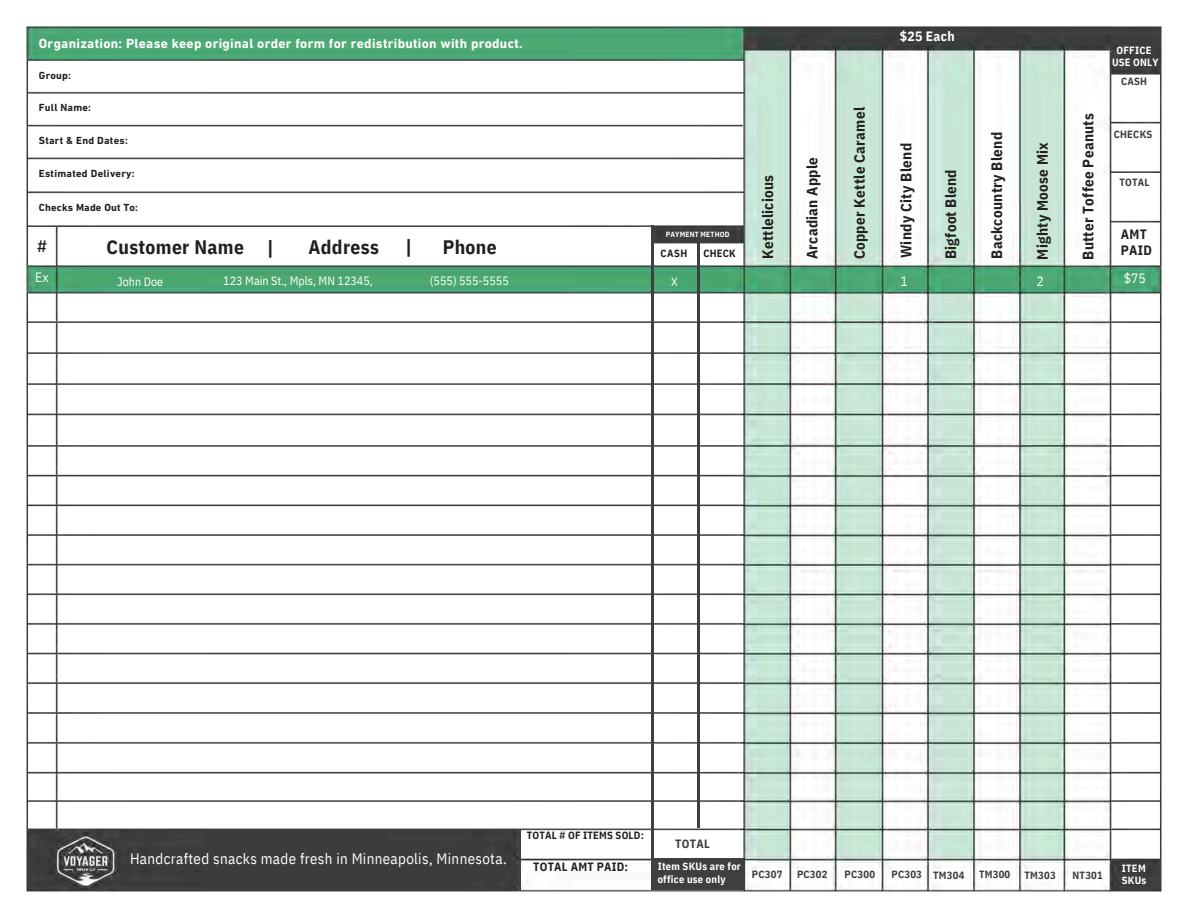
<style>
.page{position:relative;width:1188px;height:918px;background:#fff}
.page>*{position:absolute;margin:0;border:0;box-sizing:border-box;transform-origin:0 0}
.t1{font:700 19.5px "IBM Plex Sans Cond";letter-spacing:.02em;color:#231f20}
.t2{font:700 16.5px "IBM Plex Sans Cond";color:#231f20}
.t3{font:700 15px "IBM Plex Sans Cond";letter-spacing:.02em;color:#231f20}
.t4{font:15px "IBM Plex Sans Cond";letter-spacing:.025em;color:#fff}
.t5{font:700 13.5px "DIN Next LT Pro";letter-spacing:.02em;color:#fff}
.t6{font:13.5px "IBM Plex Sans Cond";color:#fff}
.t7{font:700 13.5px "IBM Plex Sans Cond";letter-spacing:.025em;color:#fff}
.t8{font:700 13.5px/15.8px "IBM Plex Sans Cond";letter-spacing:.02em;color:#231f20}
.t9{font:12px "IBM Plex Sans Cond";color:#fff}
.t10{font:700 12px "IBM Plex Sans Cond";letter-spacing:.02em;color:#231f20}
.t11{font:700 12px "IBM Plex Sans Cond";letter-spacing:.02em;color:#3e3f3e}
.t12{font:700 10.5px "DIN Next LT Pro";letter-spacing:.025em;color:#231f20}
.t13{font:700 10.5px "IBM Plex Sans Cond";letter-spacing:.025em;color:#3e3f3e}
.t14{font:700 10.5px/12.3px "IBM Plex Sans Cond";letter-spacing:.02em;color:#fff}
.t15{font:700 10.5px "IBM Plex Sans Cond";letter-spacing:.02em;color:#231f20}
.t16{font:700 7.5px "IBM Plex Sans Cond";letter-spacing:.02em;color:#fff}
</style>
<div class="page">
<img style="left:26px;top:26px;width:1136px;height:866px">
<hr style="left:519px;top:830px;width:2px;height:61px;background:#3e3f3e">
<div style="left:653px;top:859px;width:92px;height:31px;background:#3e3f3e"></div>
<hr style="left:698px;top:226px;width:1px;height:602px;background:#3e3f3e">
<hr style="left:652px;top:226px;width:1px;height:664px;background:#3e3f3e">
<h2 class="t7" style="left:900px;top:27px;width:56px">$25 Each</h2>
<h3 class="t5" style="left:39px;top:38px;width:485px">Organization: Please keep original order form for redistribution with product.</h3>
<h5 class="t14" style="left:1112px;top:44px;width:48px;text-align:center">OFFICE<br>USE ONLY</h5>
<h2 class="t13" style="left:1121px;top:75px;width:27px">CASH</h2>
<p class="t12" style="left:39px;top:71px;width:34px">Group:</p>
<p class="t12" style="left:39px;top:104px;width:54px">Full Name:</p>
<p class="t12" style="left:39px;top:136px;width:91px">Start &amp; End Dates:</p>
<h1 class="t12" style="left:39px;top:170px;width:97px">Estimated Delivery:</h1>
<p class="t12" style="left:39px;top:203px;width:101px">Checks Made Out To:</p>
<p class="t3" style="left:850px;top:259px;width:154px;rotate:-90deg">Copper Kettle Caramel</p>
<h1 class="t3" style="left:1078px;top:260px;width:148px;rotate:-90deg">Butter Toffee Peanuts</h1>
<h2 class="t13" style="left:1114px;top:127px;width:40px">CHECKS</h2>
<h1 class="t3" style="left:987px;top:259px;width:128px;rotate:-90deg">Backcountry Blend</h1>
<p class="t3" style="left:1032px;top:260px;width:119px;rotate:-90deg">Mighty Moose Mix</p>
<p class="t3" style="left:896px;top:258px;width:116px;rotate:-90deg">Windy City Blend</p>
<p class="t3" style="left:802px;top:259px;width:103px;rotate:-90deg">Arcadian Apple</p>
<h6 class="t3" style="left:941px;top:259px;width:91px;rotate:-90deg">Bigfoot Blend</h6>
<p class="t3" style="left:758px;top:259px;width:86px;rotate:-90deg">Kettlelicious</p>
<p class="t13" style="left:1119px;top:175px;width:32px">TOTAL</p>
<p class="t8" style="left:1121px;top:226px;width:33px">AMT<br>PAID</p>
<p class="t16" style="left:666px;top:229px;width:65px">PAYMENT METHOD</p>
<p class="t2" style="left:37px;top:235px;width:11px">#</p>
<p class="t1" style="left:308px;top:234px;width:72px">Address</p>
<p class="t1" style="left:405px;top:234px;width:9px">|</p>
<h2 class="t1" style="left:443px;top:234px;width:55px">Phone</h2>
<p class="t6" style="left:35px;top:268px;width:15px">Ex</p>
<h2 class="t6" style="left:900px;top:272px;width:9px">1</h2>
<p class="t6" style="left:1037px;top:272px;width:9px">2</p>
<p class="t6" style="left:1124px;top:269px;width:23px">$75</p>
<h6 class="t1" style="left:267px;top:235px;width:9px">|</h6>
<p class="t1" style="left:107px;top:234px;width:139px">Customer Name</p>
<h2 class="t9" style="left:223px;top:273px;width:151px">123 Main St., Mpls, MN 12345,</h2>
<h2 class="t15" style="left:661px;top:247px;width:28px">CASH</h2>
<p class="t15" style="left:703px;top:247px;width:34px">CHECK</p>
<p class="t9" style="left:117px;top:274px;width:47px">John Doe</p>
<p class="t9" style="left:430px;top:273px;width:80px">(555) 555-5555</p>
<p class="t9" style="left:671px;top:274px;width:8px">X</p>
<h4 class="t4" style="left:130px;top:849px;width:378px">Handcrafted snacks made fresh in Minneapolis, Minnesota.</h4>
<p class="t15" style="left:527px;top:828px;width:119px">TOTAL # OF ITEMS SOLD:</p>
<h5 class="t10" style="left:533px;top:858px;width:96px">TOTAL AMT PAID:</h5>
<p class="t11" style="left:675px;top:835px;width:36px">TOTAL</p>
<p class="t14" style="left:658px;top:860px;width:85px">Item SKUs are for office use only</p>
<p class="t13" style="left:752px;top:867px;width:32px">PC307</p>
<p class="t13" style="left:797px;top:867px;width:32px">PC302</p>
<p class="t13" style="left:845px;top:867px;width:32px">PC300</p>
<p class="t13" style="left:892px;top:867px;width:32px">PC303</p>
<p class="t13" style="left:933px;top:868px;width:33px">TM304</p>
<p class="t13" style="left:979px;top:867px;width:33px">TM300</p>
<p class="t13" style="left:1024px;top:868px;width:33px">TM303</p>
<h2 class="t13" style="left:1072px;top:868px;width:32px">NT301</h2>
<p class="t14" style="left:1122px;top:861px;width:26px">ITEM<br>SKUs</p>
</div>
